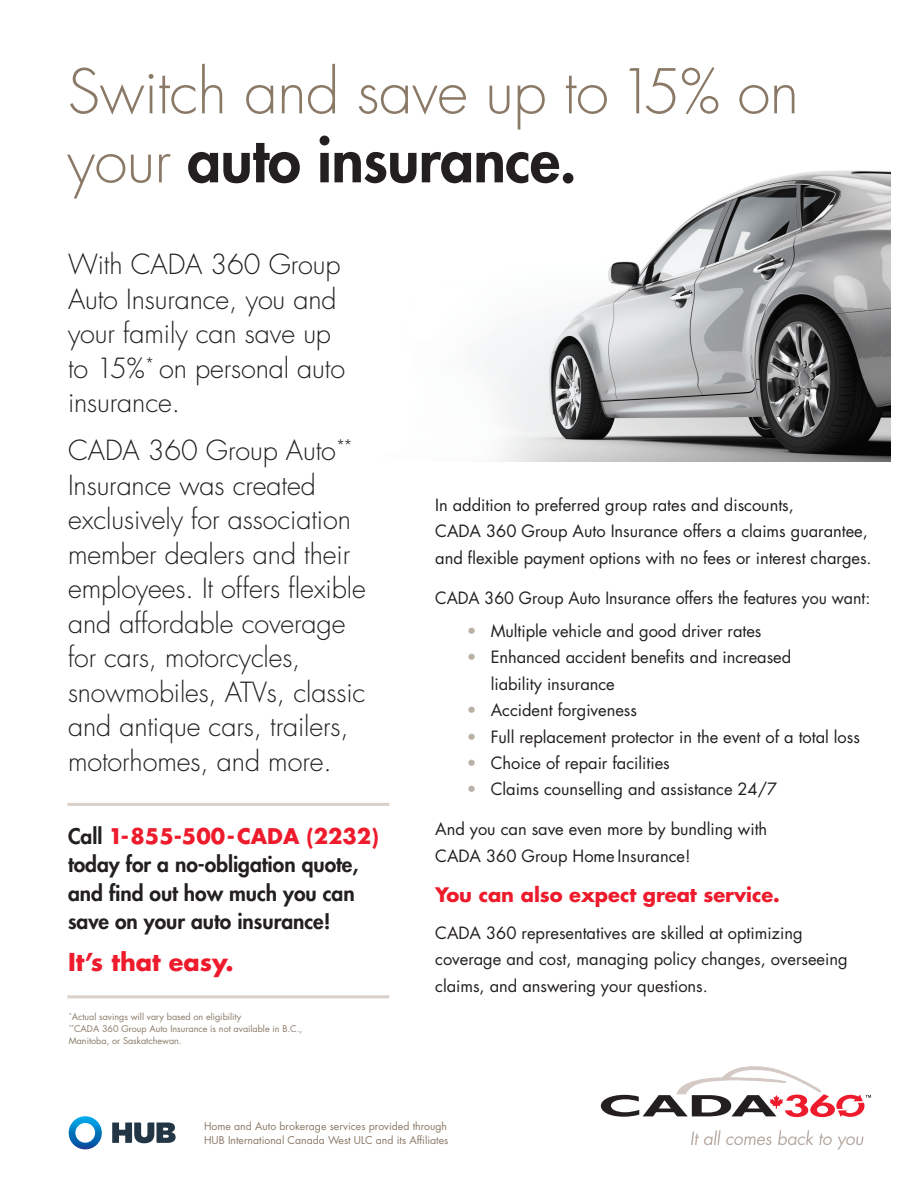
<style>
.page{position:relative;width:918px;height:1188px;background:#fff}
.page>*{position:absolute;margin:0;border:0;box-sizing:border-box;transform-origin:0 0}
.t1{font:300 60px/69px "Futura";letter-spacing:-.01em;color:#8a7966}
.t2{font:300 27px/34.5px "Futura";letter-spacing:-.005em;color:#231f20}
.t3{font:700 24px "Futura";color:#ee1b2c}
.t4{font:800 21px/28.5px "Futura";color:#231f20}
.t5{font:700 19.5px "Futura";letter-spacing:-.005em;color:#ee1b2c}
.t6{font:16.5px/26.4px "Futura";letter-spacing:-.005em;color:#231f20}
.t7{font:10.5px/13.5px "Futura";color:#8a7966}
.t8{font:9px/12px "Futura";color:#8a7966}
.s1{font-weight:800;color:#231f20}
.s2{font-weight:700;color:#ee1b2c}
.s3{color:#bab1a6}
</style>
<div class="page">
<img style="left:470px;top:170px;width:421px;height:291px">
<hr style="left:68px;top:803px;width:321px;height:3px;background:#d8d0c9">
<hr style="left:68px;top:995px;width:321px;height:3px;background:#d8d0c9">
<svg style="left:691px;top:1130px;width:81px;height:15px"></svg>
<svg style="left:778px;top:1130px;width:35px;height:15px"></svg>
<svg style="left:819px;top:1134px;width:44px;height:16px"></svg>
<svg style="left:601px;top:1066px;width:270px;height:51px"></svg>
<svg style="left:112px;top:1123px;width:64px;height:20px"></svg>
<svg style="left:69px;top:1116px;width:33px;height:33px"></svg>
<h1 class="t1" style="left:68px;top:62px;width:733px">Switch and save up to 15% on your <span class="s1">auto insurance.</span></h1>
<h2 class="t2" style="left:68px;top:249px;width:279px">With CADA 360 Group<br>Auto Insurance, you and your family can save up to 15%<sup>*</sup> on personal auto insurance.</h2>
<p class="t2" style="left:68px;top:435px;width:299px">CADA 360 Group Auto<sup>**<br></sup>Insurance was created exclusively for association member dealers and their employees. It offers flexible and affordable coverage for cars, motorcycles, snowmobiles, ATVs, classic and antique cars, trailers, motorhomes, and more.</p>
<p class="t4" style="left:68px;top:823px;width:312px">Call <span class="s2">1-855-500-CADA (2232) </span>today for a no-obligation quote, and find out how much you can save on your auto insurance!</p>
<h3 class="t3" style="left:68px;top:951px;width:167px">It’s that easy.</h3>
<p class="t8" style="left:69px;top:1012px;width:235px"><sup>*</sup>Actual savings will vary based on eligibility<br><sup>**</sup>CADA 360 Group Auto Insurance is not available in B.C.,<br>Manitoba, or Saskatchewan.</p>
<p class="t6" style="left:435px;top:493px;width:438px">In addition to preferred group rates and discounts,<br>CADA 360 Group Auto Insurance offers a claims guarantee, and flexible payment options with no fees or interest charges.</p>
<p class="t6" style="left:435px;top:586px;width:437px">CADA 360 Group Auto Insurance offers the features you want:</p>
<p class="t6" style="left:467px;top:619px;width:296px"><span class="s3">•</span> Multiple vehicle and good driver rates</p>
<p class="t6" style="left:491px;top:645px;width:302px;text-indent:-24px"><span class="s3">•</span> Enhanced accident benefits and increased liability insurance</p>
<p class="t6" style="left:467px;top:698px;width:172px"><span class="s3">•</span> Accident forgiveness</p>
<p class="t6" style="left:467px;top:725px;width:395px"><span class="s3">•</span> Full replacement protector in the event of a total loss</p>
<p class="t6" style="left:467px;top:751px;width:205px"><span class="s3">•</span> Choice of repair facilities</p>
<p class="t6" style="left:467px;top:777px;width:312px"><span class="s3">•</span> Claims counselling and assistance 24/7</p>
<p class="t6" style="left:435px;top:817px;width:334px">And you can save even more by bundling with<br>CADA 360 Group Home Insurance!</p>
<p class="t5" style="left:435px;top:885px;width:346px">You can also expect great service.</p>
<p class="t6" style="left:435px;top:921px;width:414px">CADA 360 representatives are skilled at optimizing coverage and cost, managing policy changes, overseeing claims, and answering your questions.</p>
<p class="t7" style="left:204px;top:1121px;width:246px">Home and Auto brokerage services provided through<br>HUB International Canada West ULC and its Affiliates</p>
</div>
